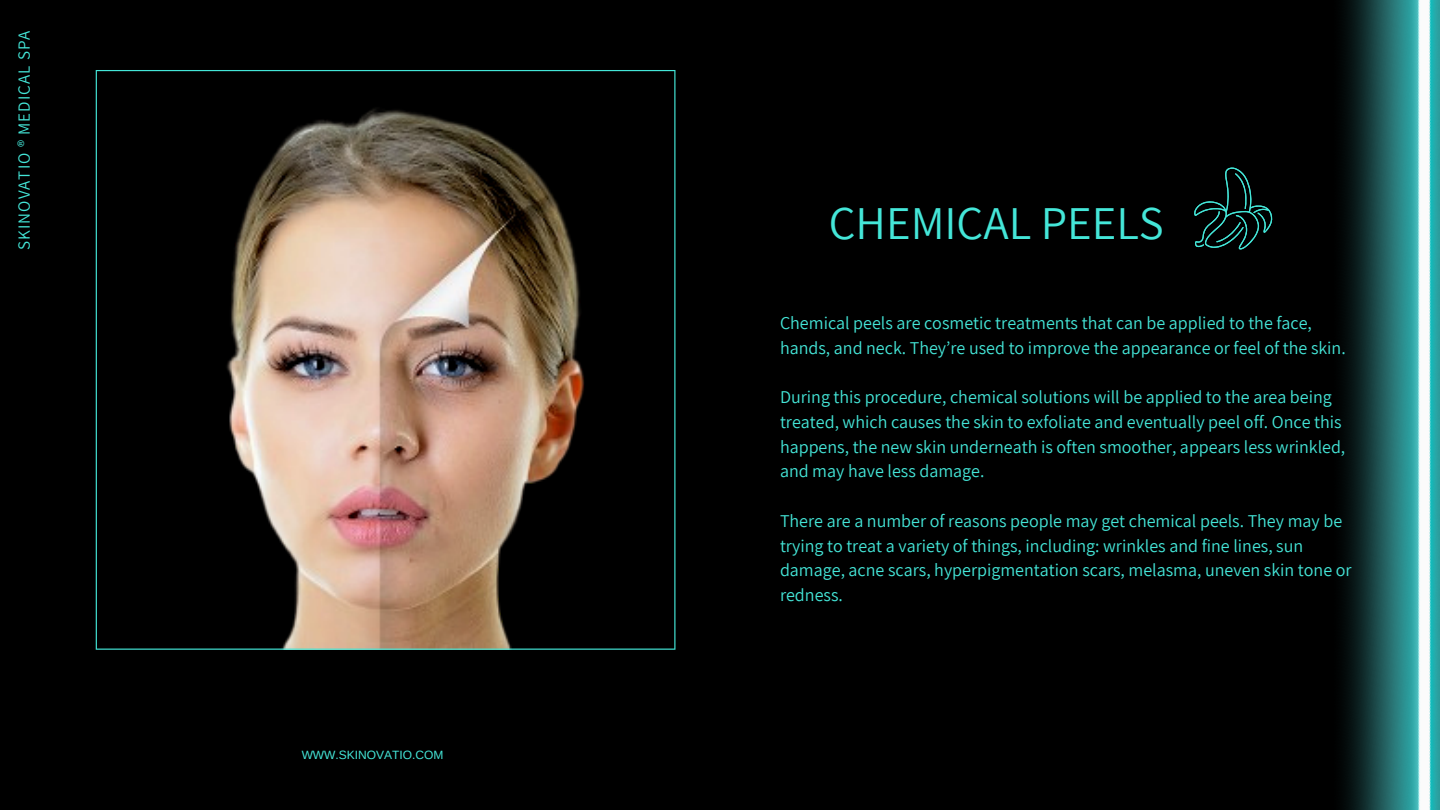
<style>
.page{position:relative;width:1440px;height:810px;background:#000}
.page>*{position:absolute;margin:0;border:0;box-sizing:border-box;transform-origin:0 0}
.t1{font:47px "Assistant";color:#44e6d8}
.t2{font:18px/24.8px "Assistant";color:#44e6d8}
.t3{font:17px "Assistant";letter-spacing:.06em;color:#44e6d8}
.t4{font:12px "Arimo";color:#44e6d8}
</style>
<div class="page">
<img style="left:1194px;top:0;width:246px;height:810px">
<img style="left:96px;top:70px;width:579px;height:580px">
<p class="t3" style="left:13px;top:250px;width:221px;rotate:-90deg">SKINOVATIO ® MEDICAL SPA</p>
<p class="t4" style="left:302px;top:748px;width:143px">WWW.SKINOVATIO.COM</p>
<h1 class="t1" style="left:829px;top:191px;width:337px">CHEMICAL PEELS</h1>
<p class="t2" style="left:780px;top:310px;width:567px">Chemical peels are cosmetic treatments that can be applied to the face, hands, and neck. They’re used to improve the appearance or feel of the skin.</p>
<p class="t2" style="left:780px;top:384px;width:567px">During this procedure, chemical solutions will be applied to the area being treated, which causes the skin to exfoliate and eventually peel off. Once this happens, the new skin underneath is often smoother, appears less wrinkled, and may have less damage.</p>
<p class="t2" style="left:780px;top:508px;width:573px">There are a number of reasons people may get chemical peels. They may be trying to treat a variety of things, including: wrinkles and fine lines, sun damage, acne scars, hyperpigmentation scars, melasma, uneven skin tone or redness.</p>
</div>
